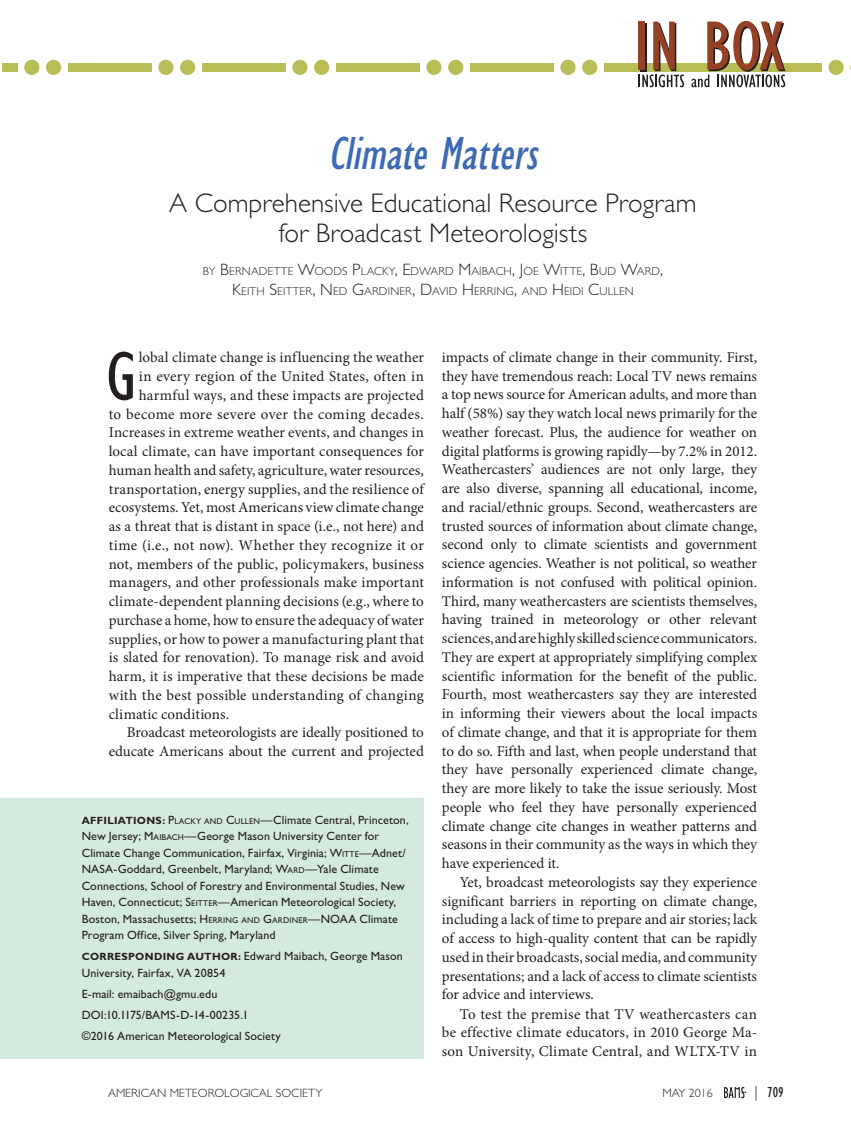
<style>
.page{position:relative;width:851px;height:1134px;background:#fff}
.page>*{position:absolute;margin:0;border:0;box-sizing:border-box;transform-origin:0 0}
.AA_First_Paragraph{font:condensed 71.1px "Gill Sans Std";color:#231f20}
.AA_INBOX_Article_Sub{font:italic condensed 48px "Gill Sans Std";color:#3c6ab3}
.AA_INBOX_Article_Sub-2{font:300 27px/30px "Gill Sans Std";color:#231f20;text-align:center}
.Abstract{font:15px/18.8px "Minion Pro";letter-spacing:-.005em;color:#231f20;text-align:justify}
.AA_First_Paragraph-2{font:15px "Minion Pro";letter-spacing:.005em;color:#231f20}
.AA_Body_Text{font:15px/18.8px "Minion Pro";letter-spacing:.01em;color:#231f20;text-align:justify}
.t1{font:condensed 15px "Gill Sans Std";color:#231f20}
.AA_Affiliation_Corre{font:12px/16.5px "Gill Sans Std";letter-spacing:.005em;color:#231f20}
.t2{font:300 12px "Gill Sans Std";color:#231f20}
.AA_INBOX_Authors{font:300 11.55px/19.5px "Gill Sans Std";letter-spacing:.015em;color:#231f20;text-align:center}
.s1{font-size:16.5px}
.s2{font-weight:700;font-size:10.5px}
.s3{font-style:inherit}
.s4{font-size:8.4px}
.s5{font-weight:300;font-stretch:normal}
</style>
<div class="page">
<div style="left:2px;top:63px;width:848px;height:9px;background:#b8be55"></div>
<div style="left:822px;top:61px;width:28px;height:12px;background:#fff"></div>
<div style="left:828px;top:60px;width:15px;height:15px;background:#b8be55;border-radius:50%"></div>
<div style="left:18px;top:61px;width:50px;height:12px;background:#fff"></div>
<div style="left:24px;top:60px;width:15px;height:15px;background:#b8be55;border-radius:50%"></div>
<div style="left:46px;top:60px;width:15px;height:15px;background:#b8be55;border-radius:50%"></div>
<div style="left:152px;top:61px;width:50px;height:12px;background:#fff"></div>
<div style="left:158px;top:60px;width:15px;height:15px;background:#b8be55;border-radius:50%"></div>
<div style="left:180px;top:60px;width:15px;height:15px;background:#b8be55;border-radius:50%"></div>
<div style="left:286px;top:61px;width:49px;height:12px;background:#fff"></div>
<div style="left:292px;top:60px;width:15px;height:15px;background:#b8be55;border-radius:50%"></div>
<div style="left:314px;top:60px;width:15px;height:15px;background:#b8be55;border-radius:50%"></div>
<div style="left:420px;top:61px;width:49px;height:12px;background:#fff"></div>
<div style="left:426px;top:60px;width:15px;height:15px;background:#b8be55;border-radius:50%"></div>
<div style="left:448px;top:60px;width:15px;height:15px;background:#b8be55;border-radius:50%"></div>
<div style="left:554px;top:61px;width:49px;height:12px;background:#fff"></div>
<div style="left:560px;top:60px;width:15px;height:15px;background:#b8be55;border-radius:50%"></div>
<div style="left:582px;top:60px;width:15px;height:15px;background:#b8be55;border-radius:50%"></div>
<svg style="left:638px;top:22px;width:46px;height:65px"></svg>
<svg style="left:691px;top:21px;width:94px;height:66px"></svg>
<svg style="left:724px;top:1087px;width:22px;height:11px"></svg>
<div style="left:0;top:798px;width:424px;height:261px;background:#d5eade"></div>
<p class="AA_INBOX_Article_Sub" style="left:328px;top:127px;width:220px">Climate Matters</p>
<p class="AA_INBOX_Article_Sub-2" style="left:169px;top:189px;width:529px">A Comprehensive Educational Resource Program for Broadcast Meteorologists</p>
<p class="AA_INBOX_Authors" style="left:203px;top:262px;width:462px">BY <span class="s1">B</span> ERNADETTE <span class="s1">W</span>OODS <span class="s1">P</span>LACKY<span class="s1">, E</span> DWARD <span class="s1">M</span>AIBACH<span class="s1">, J</span>OE <span class="s1">W</span>ITTE<span class="s1">, B</span> UD <span class="s1">W</span>ARD<span class="s1">,<br>K</span>EITH <span class="s1">S</span>EITTER<span class="s1">, N</span> ED <span class="s1">G</span>ARDINER<span class="s1">, D</span>AVID <span class="s1">H</span> ERRING<span class="s1">,</span> AND <span class="s1">H</span> EIDI <span class="s1">C</span>ULLEN</p>
<p class="AA_First_Paragraph" style="left:106px;top:338px;width:31px">G</p>
<p class="AA_First_Paragraph-2" style="left:139px;top:347px;width:286px">lobal climate change is influencing the weather</p>
<p class="AA_First_Paragraph-2" style="left:139px;top:366px;width:286px">in every region of the United States, often in</p>
<p class="AA_First_Paragraph-2" style="left:139px;top:385px;width:286px">harmful ways, and these impacts are projected</p>
<p class="AA_First_Paragraph-2" style="left:109px;top:404px;width:317px">to become more severe over the coming decades.</p>
<p class="AA_First_Paragraph-2" style="left:109px;top:422px;width:316px">Increases in extreme weather events, and changes in</p>
<p class="AA_First_Paragraph-2" style="left:109px;top:441px;width:317px">local climate, can have important consequences for</p>
<p class="AA_First_Paragraph-2" style="left:109px;top:460px;width:316px">human health and safety, agriculture, water resources,</p>
<p class="AA_First_Paragraph-2" style="left:109px;top:479px;width:317px">transportation, energy supplies, and the resilience of</p>
<p class="AA_First_Paragraph-2" style="left:109px;top:497px;width:317px">ecosystems. Yet, most Americans view climate change</p>
<p class="AA_First_Paragraph-2" style="left:109px;top:516px;width:317px">as a threat that is distant in space (i.e., not here) and</p>
<p class="AA_First_Paragraph-2" style="left:109px;top:535px;width:317px">time (i.e., not now). Whether they recognize it or</p>
<p class="AA_First_Paragraph-2" style="left:109px;top:554px;width:316px">not, members of the public, policymakers, business</p>
<p class="AA_First_Paragraph-2" style="left:109px;top:572px;width:317px">managers, and other professionals make important</p>
<p class="AA_First_Paragraph-2" style="left:109px;top:591px;width:316px">climate-dependent planning decisions (e.g., where to</p>
<p class="AA_First_Paragraph-2" style="left:109px;top:610px;width:317px">purchase a home, how to ensure the adequacy of water</p>
<p class="AA_First_Paragraph-2" style="left:109px;top:629px;width:317px">supplies, or how to power a manufacturing plant that</p>
<p class="AA_First_Paragraph-2" style="left:109px;top:647px;width:317px">is slated for renovation). To manage risk and avoid</p>
<p class="AA_First_Paragraph-2" style="left:109px;top:666px;width:317px">harm, it is imperative that these decisions be made</p>
<p class="AA_First_Paragraph-2" style="left:109px;top:685px;width:317px">with the best possible understanding of changing</p>
<p class="AA_First_Paragraph-2" style="left:109px;top:704px;width:122px">climatic conditions.</p>
<p class="Abstract" style="left:109px;top:723px;width:317px;text-align:right">Broadcast meteorologists are ideally positioned to educate Americans about the current and projected</p>
<p class="AA_Affiliation_Corre" style="left:82px;top:812px;width:328px"><span class="s2">AFFILIATIONS:</span> <span class="s3">P</span><span class="s4">LACKY AND</span> <span class="s3">C</span><span class="s4">ULLEN</span>—Climate Central, Princeton, New Jersey; <span class="s3">M</span><span class="s4">AIBACH</span>—George Mason University Center for Climate Change Communication, Fairfax, Virginia; <span class="s3">W</span><span class="s4">ITTE</span>—Adnet/ NASA-Goddard, Greenbelt, Maryland; <span class="s3">W</span><span class="s4">ARD</span>—Yale Climate Connections, School of Forestry and Environmental Studies, New Haven, Connecticut; <span class="s3">S</span><span class="s4">EITTER</span>—American Meteorological Society, Boston, Massachusetts; <span class="s3">H</span> <span class="s4">ERRING AND</span> <span class="s3">G</span><span class="s4">ARDINER</span>—NOAA Climate Program Office, Silver Spring, Maryland</p>
<p class="AA_Affiliation_Corre" style="left:82px;top:948px;width:323px"><span class="s2">CORRESPONDING AUTHOR:</span> Edward Maibach, George Mason<br>University, Fairfax, VA 20854</p>
<p class="AA_Affiliation_Corre" style="left:82px;top:986px;width:137px">E-mail: emaibach@gmu.edu</p>
<p class="AA_Affiliation_Corre" style="left:82px;top:1007px;width:168px">DOI:10.1175/BAMS-D-14-00235.1</p>
<p class="AA_Affiliation_Corre" style="left:82px;top:1028px;width:200px">©2016 American Meteorological Society</p>
<p class="Abstract" style="left:442px;top:348px;width:317px">impacts of climate change in their community. First, they have tremendous reach: Local TV news remains a top news source for American adults, and more than half (58%) say they watch local news primarily for the weather forecast. Plus, the audience for weather on digital platforms is growing rapidly—by 7.2% in 2012.<br>Weathercasters’ audiences are not only large, they are also diverse, spanning all educational, income, and racial/ethnic groups. Second, weathercasters are trusted sources of information about climate change, second only to climate scientists and government science agencies. Weather is not political, so weather information is not confused with political opinion.<br>Third, many weathercasters are scientists themselves, having trained in meteorology or other relevant sciences, and are highly skilled science communicators.<br>They are expert at appropriately simplifying complex scientific information for the benefit of the public.<br>Fourth, most weathercasters say they are interested in informing their viewers about the local impacts of climate change, and that it is appropriate for them to do so. Fifth and last, when people understand that they have personally experienced climate change, they are more likely to take the issue seriously. Most people who feel they have personally experienced climate change cite changes in weather patterns and seasons in their community as the ways in which they have experienced it.</p>
<p class="Abstract" style="left:442px;top:873px;width:317px;text-indent:18px">Yet, broadcast meteorologists say they experience significant barriers in reporting on climate change, including a lack of time to prepare and air stories; lack of access to high-quality content that can be rapidly used in their broadcasts, social media, and community presentations; and a lack of access to climate scientists for advice and interviews.</p>
<p class="AA_Body_Text" style="left:442px;top:1004px;width:317px;text-indent:18px">To test the premise that TV weathercasters can be effective climate educators, in 2010 George Ma&shy;son University, Climate Central, and WLTX-TV in</p>
<p class="t2" style="left:108px;top:1086px;width:216px">AMERICAN METEOROLOGICAL SOCIETY</p>
<p class="t2" style="left:662px;top:1086px;width:52px">MAY 2016</p>
<p class="t1" style="left:754px;top:1084px;width:31px"><span class="s5">|</span> 709</p>
</div>
